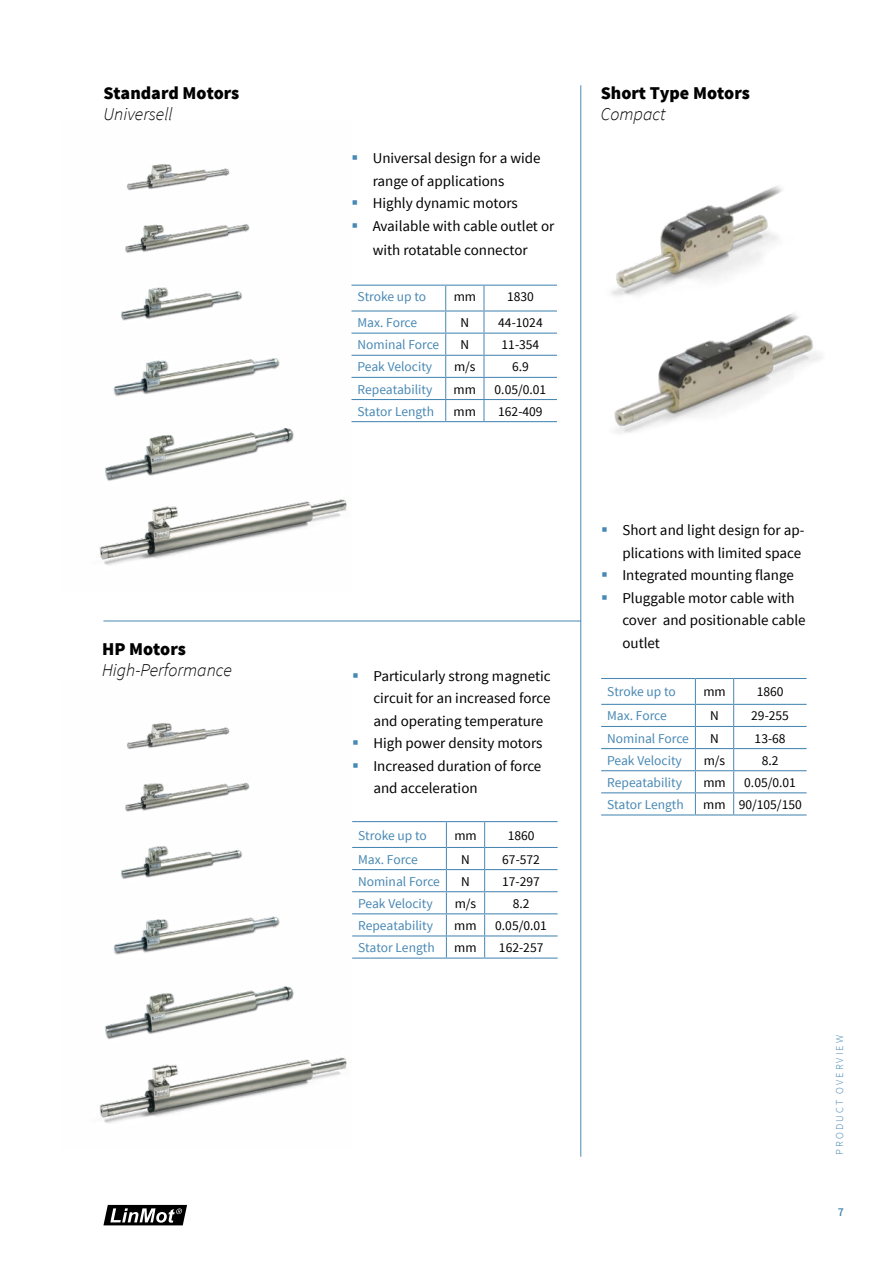
<style>
.page{position:relative;width:893px;height:1263px;background:#fff}
.page>*{position:absolute;margin:0;border:0;box-sizing:border-box;transform-origin:0 0}
.t1{font:900 18px "Source Sans Pro";color:#000}
.t2{font:italic 300 18px "Source Sans Pro";color:#000}
.t3{font:15px/22.5px "Source Sans Pro";color:#000}
.t4{font:13.5px "Source Sans Pro";color:#4888b3}
.t5{font:13.5px "Source Sans Pro";color:#000}
.t6{font:600 12px "Source Sans Pro";color:#4888b3}
.t7{font:300 10.5px "Source Sans Pro";letter-spacing:.2em;color:#4888b3}
</style>
<div class="page">
<svg style="left:103px;top:1205px;width:84px;height:20px"></svg>
<hr style="left:103px;top:621px;width:478px;height:1px;background:#4888b3">
<svg style="left:445px;top:286px;width:1px;height:135px"></svg>
<svg style="left:484px;top:286px;width:1px;height:135px"></svg>
<hr style="left:351px;top:285px;width:95px;height:1px;background:#4888b3">
<hr style="left:446px;top:285px;width:38px;height:1px;background:#4888b3">
<hr style="left:484px;top:285px;width:73px;height:1px;background:#4888b3">
<hr style="left:351px;top:310px;width:95px;height:2px;background:#4888b3">
<hr style="left:446px;top:310px;width:38px;height:2px;background:#4888b3">
<hr style="left:484px;top:310px;width:73px;height:2px;background:#4888b3">
<hr style="left:351px;top:333px;width:95px;height:1px;background:#4888b3">
<hr style="left:446px;top:333px;width:38px;height:1px;background:#4888b3">
<hr style="left:484px;top:333px;width:73px;height:1px;background:#4888b3">
<hr style="left:351px;top:355px;width:95px;height:1px;background:#4888b3">
<hr style="left:446px;top:355px;width:38px;height:1px;background:#4888b3">
<hr style="left:484px;top:355px;width:73px;height:1px;background:#4888b3">
<hr style="left:351px;top:377px;width:95px;height:1px;background:#4888b3">
<hr style="left:446px;top:377px;width:38px;height:1px;background:#4888b3">
<hr style="left:484px;top:377px;width:73px;height:1px;background:#4888b3">
<hr style="left:351px;top:399px;width:95px;height:1px;background:#4888b3">
<hr style="left:446px;top:399px;width:38px;height:1px;background:#4888b3">
<hr style="left:484px;top:399px;width:73px;height:1px;background:#4888b3">
<hr style="left:351px;top:421px;width:95px;height:1px;background:#4888b3">
<hr style="left:446px;top:421px;width:38px;height:1px;background:#4888b3">
<hr style="left:484px;top:421px;width:73px;height:1px;background:#4888b3">
<svg style="left:695px;top:679px;width:1px;height:135px"></svg>
<svg style="left:733px;top:679px;width:1px;height:135px"></svg>
<hr style="left:601px;top:678px;width:94px;height:1px;background:#4888b3">
<hr style="left:695px;top:678px;width:39px;height:1px;background:#4888b3">
<hr style="left:734px;top:678px;width:73px;height:1px;background:#4888b3">
<hr style="left:601px;top:704px;width:94px;height:1px;background:#4888b3">
<hr style="left:695px;top:704px;width:39px;height:1px;background:#4888b3">
<hr style="left:734px;top:704px;width:73px;height:1px;background:#4888b3">
<hr style="left:601px;top:726px;width:94px;height:1px;background:#4888b3">
<hr style="left:695px;top:726px;width:39px;height:1px;background:#4888b3">
<hr style="left:734px;top:726px;width:73px;height:1px;background:#4888b3">
<hr style="left:601px;top:748px;width:94px;height:1px;background:#4888b3">
<hr style="left:695px;top:748px;width:39px;height:1px;background:#4888b3">
<hr style="left:734px;top:748px;width:73px;height:1px;background:#4888b3">
<hr style="left:601px;top:770px;width:94px;height:1px;background:#4888b3">
<hr style="left:695px;top:770px;width:39px;height:1px;background:#4888b3">
<hr style="left:734px;top:770px;width:73px;height:1px;background:#4888b3">
<hr style="left:601px;top:792px;width:94px;height:1px;background:#4888b3">
<hr style="left:695px;top:792px;width:39px;height:1px;background:#4888b3">
<hr style="left:734px;top:792px;width:73px;height:1px;background:#4888b3">
<hr style="left:601px;top:814px;width:94px;height:1px;background:#4888b3">
<hr style="left:695px;top:814px;width:39px;height:1px;background:#4888b3">
<hr style="left:734px;top:814px;width:73px;height:1px;background:#4888b3">
<svg style="left:446px;top:822px;width:1px;height:135px"></svg>
<svg style="left:484px;top:822px;width:1px;height:135px"></svg>
<hr style="left:352px;top:821px;width:94px;height:1px;background:#4888b3">
<hr style="left:446px;top:821px;width:39px;height:1px;background:#4888b3">
<hr style="left:485px;top:821px;width:73px;height:1px;background:#4888b3">
<hr style="left:352px;top:847px;width:94px;height:1px;background:#4888b3">
<hr style="left:446px;top:847px;width:39px;height:1px;background:#4888b3">
<hr style="left:485px;top:847px;width:73px;height:1px;background:#4888b3">
<hr style="left:352px;top:869px;width:94px;height:1px;background:#4888b3">
<hr style="left:446px;top:869px;width:39px;height:1px;background:#4888b3">
<hr style="left:485px;top:869px;width:73px;height:1px;background:#4888b3">
<hr style="left:352px;top:891px;width:94px;height:1px;background:#4888b3">
<hr style="left:446px;top:891px;width:39px;height:1px;background:#4888b3">
<hr style="left:485px;top:891px;width:73px;height:1px;background:#4888b3">
<hr style="left:352px;top:913px;width:94px;height:1px;background:#4888b3">
<hr style="left:446px;top:913px;width:39px;height:1px;background:#4888b3">
<hr style="left:485px;top:913px;width:73px;height:1px;background:#4888b3">
<hr style="left:352px;top:935px;width:94px;height:1px;background:#4888b3">
<hr style="left:446px;top:935px;width:39px;height:1px;background:#4888b3">
<hr style="left:485px;top:935px;width:73px;height:1px;background:#4888b3">
<hr style="left:352px;top:957px;width:94px;height:2px;background:#4888b3">
<hr style="left:446px;top:957px;width:39px;height:2px;background:#4888b3">
<hr style="left:485px;top:957px;width:73px;height:2px;background:#4888b3">
<img style="left:99px;top:164px;width:248px;height:401px">
<hr style="left:580px;top:85px;width:1px;height:1072px;background:#4888b3">
<img style="left:99px;top:723px;width:248px;height:400px">
<img style="left:611px;top:186px;width:172px;height:110px">
<img style="left:614px;top:313px;width:207px;height:120px">
<p class="t1" style="left:103px;top:81px;width:137px">Standard Motors</p>
<p class="t2" style="left:103px;top:104px;width:71px">Universell</p>
<p class="t1" style="left:102px;top:637px;width:85px">HP Motors</p>
<p class="t2" style="left:102px;top:659px;width:131px">High-Performance</p>
<p class="t3" style="left:373px;top:147px;width:183px">Universal design for a wide range of applications<br>Highly dynamic motors<br>Available with cable outlet or</p>
<p class="t3" style="left:373px;top:239px;width:157px">with rotatable connector</p>
<p class="t4" style="left:357px;top:288px;width:70px">Stroke up to</p>
<p class="t5" style="left:454px;top:288px;width:24px">mm</p>
<p class="t5" style="left:507px;top:288px;width:28px">1830</p>
<p class="t4" style="left:357px;top:314px;width:61px">Max. Force</p>
<p class="t5" style="left:460px;top:314px;width:10px">N</p>
<p class="t5" style="left:498px;top:314px;width:46px">44-1024</p>
<p class="t4" style="left:357px;top:336px;width:83px">Nominal Force</p>
<p class="t5" style="left:460px;top:336px;width:10px">N</p>
<p class="t5" style="left:502px;top:336px;width:39px">11-354</p>
<p class="t4" style="left:357px;top:358px;width:76px">Peak Velocity</p>
<p class="t5" style="left:454px;top:358px;width:23px">m/s</p>
<p class="t5" style="left:512px;top:358px;width:18px">6.9</p>
<p class="t4" style="left:357px;top:381px;width:76px">Repeatability</p>
<p class="t5" style="left:454px;top:381px;width:24px">mm</p>
<p class="t5" style="left:495px;top:381px;width:53px">0.05/0.01</p>
<p class="t4" style="left:357px;top:403px;width:78px">Stator Length</p>
<p class="t5" style="left:454px;top:403px;width:24px">mm</p>
<p class="t5" style="left:498px;top:403px;width:46px">162-409</p>
<p class="t3" style="left:373px;top:665px;width:179px">Particularly strong magnetic circuit for an increased force and operating temperature<br>High power density motors<br>Increased duration of force and acceleration</p>
<p class="t4" style="left:358px;top:827px;width:70px">Stroke up to</p>
<p class="t5" style="left:454px;top:827px;width:24px">mm</p>
<p class="t5" style="left:508px;top:827px;width:28px">1860</p>
<p class="t4" style="left:358px;top:851px;width:61px">Max. Force</p>
<p class="t5" style="left:461px;top:851px;width:10px">N</p>
<p class="t5" style="left:502px;top:851px;width:39px">67-572</p>
<p class="t4" style="left:358px;top:873px;width:83px">Nominal Force</p>
<p class="t5" style="left:461px;top:873px;width:10px">N</p>
<p class="t5" style="left:502px;top:873px;width:39px">17-297</p>
<p class="t4" style="left:358px;top:895px;width:76px">Peak Velocity</p>
<p class="t5" style="left:455px;top:895px;width:23px">m/s</p>
<p class="t5" style="left:513px;top:895px;width:18px">8.2</p>
<p class="t4" style="left:358px;top:917px;width:76px">Repeatability</p>
<p class="t5" style="left:454px;top:917px;width:24px">mm</p>
<p class="t5" style="left:495px;top:917px;width:53px">0.05/0.01</p>
<p class="t4" style="left:358px;top:939px;width:78px">Stator Length</p>
<p class="t5" style="left:454px;top:939px;width:24px">mm</p>
<p class="t5" style="left:499px;top:939px;width:46px">162-257</p>
<p class="t1" style="left:601px;top:81px;width:151px">Short Type Motors</p>
<p class="t2" style="left:601px;top:104px;width:66px">Compact</p>
<p class="t3" style="left:622px;top:519px;width:185px">Short and light design for ap&shy;plications with limited space<br>Integrated mounting flange<br>Pluggable motor cable with cover and positionable cable outlet</p>
<p class="t4" style="left:607px;top:684px;width:70px">Stroke up to</p>
<p class="t5" style="left:703px;top:684px;width:24px">mm</p>
<p class="t5" style="left:757px;top:684px;width:28px">1860</p>
<p class="t4" style="left:607px;top:708px;width:61px">Max. Force</p>
<p class="t5" style="left:710px;top:708px;width:10px">N</p>
<p class="t5" style="left:751px;top:708px;width:39px">29-255</p>
<p class="t4" style="left:607px;top:730px;width:83px">Nominal Force</p>
<p class="t5" style="left:710px;top:730px;width:10px">N</p>
<p class="t5" style="left:755px;top:730px;width:33px">13-68</p>
<p class="t4" style="left:607px;top:752px;width:76px">Peak Velocity</p>
<p class="t5" style="left:704px;top:752px;width:23px">m/s</p>
<p class="t5" style="left:762px;top:752px;width:18px">8.2</p>
<p class="t4" style="left:607px;top:774px;width:76px">Repeatability</p>
<p class="t5" style="left:703px;top:774px;width:24px">mm</p>
<p class="t5" style="left:744px;top:774px;width:53px">0.05/0.01</p>
<p class="t4" style="left:607px;top:796px;width:78px">Stator Length</p>
<p class="t5" style="left:703px;top:796px;width:100px">mm 90/105/150</p>
<p class="t7" style="left:833px;top:1155px;width:121px;rotate:-90deg">PRODUCT OVERVIEW</p>
<p class="t6" style="left:838px;top:1205px;width:8px">7</p>
</div>
